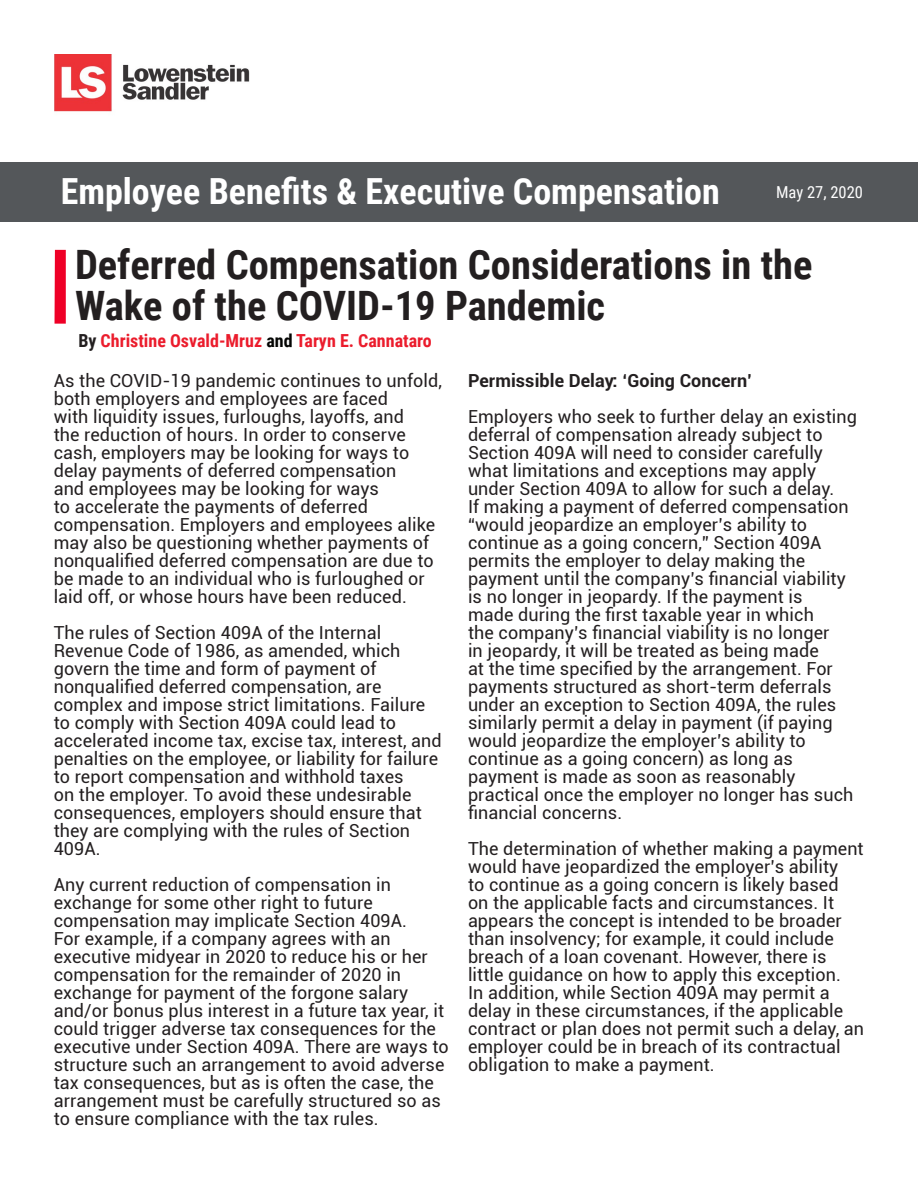
<style>
.page{position:relative;width:918px;height:1188px;background:#fff}
.page>*{position:absolute;margin:0;border:0;box-sizing:border-box;transform-origin:0 0}
.t1{font:700 40.5px/40.5px "Roboto Condensed";color:#231f20}
.t2{font:700 36px "Roboto Condensed";color:#fff}
.Body{font:18px/18px "Roboto";letter-spacing:.005em;color:#231f20}
.Body-2{font:700 18px "Roboto Condensed";color:#eb1c2c}
.Body-3{font:700 18px "Roboto";letter-spacing:.005em;color:#231f20}
.t3{font:16.5px "Roboto Condensed";color:#fff}
.s1{color:#231f20}
.s2{color:#040503}
</style>
<div class="page">
<div style="left:0;top:163px;width:918px;height:59px;background:#54575a"></div>
<img style="left:54px;top:54px;width:196px;height:58px">
<div style="left:55px;top:250px;width:11px;height:74px;background:#ef0027"></div>
<p class="t2" style="left:61px;top:166px;width:661px">Employee Benefits &amp; Executive Compensation</p>
<p class="t1" style="left:75px;top:243px;width:739px">Deferred Compensation Considerations in the<br>Wake of the COVID-19 Pandemic</p>
<p class="Body-2" style="left:78px;top:328px;width:355px"><span class="s1">By</span> Christine Osvald-Mruz <span class="s2">and</span> Taryn E. Cannataro</p>
<p class="t3" style="left:776px;top:181px;width:88px">May 27, 2020</p>
<p class="Body" style="left:54px;top:371px;width:390px">As the COVID-19 pandemic continues to unfold, both employers and employees are faced<br>with liquidity issues, furloughs, layoffs, and<br>the reduction of hours. In order to conserve cash, employers may be looking for ways to delay payments of deferred compensation<br>and employees may be looking for ways<br>to accelerate the payments of deferred compensation. Employers and employees alike may also be questioning whether payments of nonqualified deferred compensation are due to be made to an individual who is furloughed or laid off, or whose hours have been reduced.</p>
<p class="Body" style="left:54px;top:623px;width:390px">The rules of Section 409A of the Internal Revenue Code of 1986, as amended, which govern the time and form of payment of nonqualified deferred compensation, are complex and impose strict limitations. Failure to comply with Section 409A could lead to accelerated income tax, excise tax, interest, and penalties on the employee, or liability for failure to report compensation and withhold taxes<br>on the employer. To avoid these undesirable consequences, employers should ensure that they are complying with the rules of Section 409A.</p>
<p class="Body" style="left:54px;top:875px;width:397px">Any current reduction of compensation in exchange for some other right to future compensation may implicate Section 409A.<br>For example, if a company agrees with an executive midyear in 2020 to reduce his or her compensation for the remainder of 2020 in exchange for payment of the forgone salary and/or bonus plus interest in a future tax year, it could trigger adverse tax consequences for the executive under Section 409A. There are ways to structure such an arrangement to avoid adverse tax consequences, but as is often the case, the arrangement must be carefully structured so as to ensure compliance with the tax rules.</p>
<p class="Body-3" style="left:468px;top:368px;width:286px">Permissible Delay: ‘Going Concern’</p>
<p class="Body" style="left:468px;top:407px;width:391px">Employers who seek to further delay an existing deferral of compensation already subject to Section 409A will need to consider carefully what limitations and exceptions may apply under Section 409A to allow for such a delay.<br>If making a payment of deferred compensation “would jeopardize an employer’s ability to continue as a going concern,” Section 409A permits the employer to delay making the payment until the company’s financial viability is no longer in jeopardy. If the payment is<br>made during the first taxable year in which<br>the company’s financial viability is no longer<br>in jeopardy, it will be treated as being made<br>at the time specified by the arrangement. For payments structured as short-term deferrals under an exception to Section 409A, the rules similarly permit a delay in payment (if paying would jeopardize the employer’s ability to continue as a going concern) as long as payment is made as soon as reasonably practical once the employer no longer has such financial concerns.</p>
<p class="Body" style="left:468px;top:839px;width:398px">The determination of whether making a payment would have jeopardized the employer’s ability<br>to continue as a going concern is likely based<br>on the applicable facts and circumstances. It appears the concept is intended to be broader than insolvency; for example, it could include breach of a loan covenant. However, there is little guidance on how to apply this exception.<br>In addition, while Section 409A may permit a delay in these circumstances, if the applicable contract or plan does not permit such a delay, an employer could be in breach of its contractual obligation to make a payment.</p>
</div>
